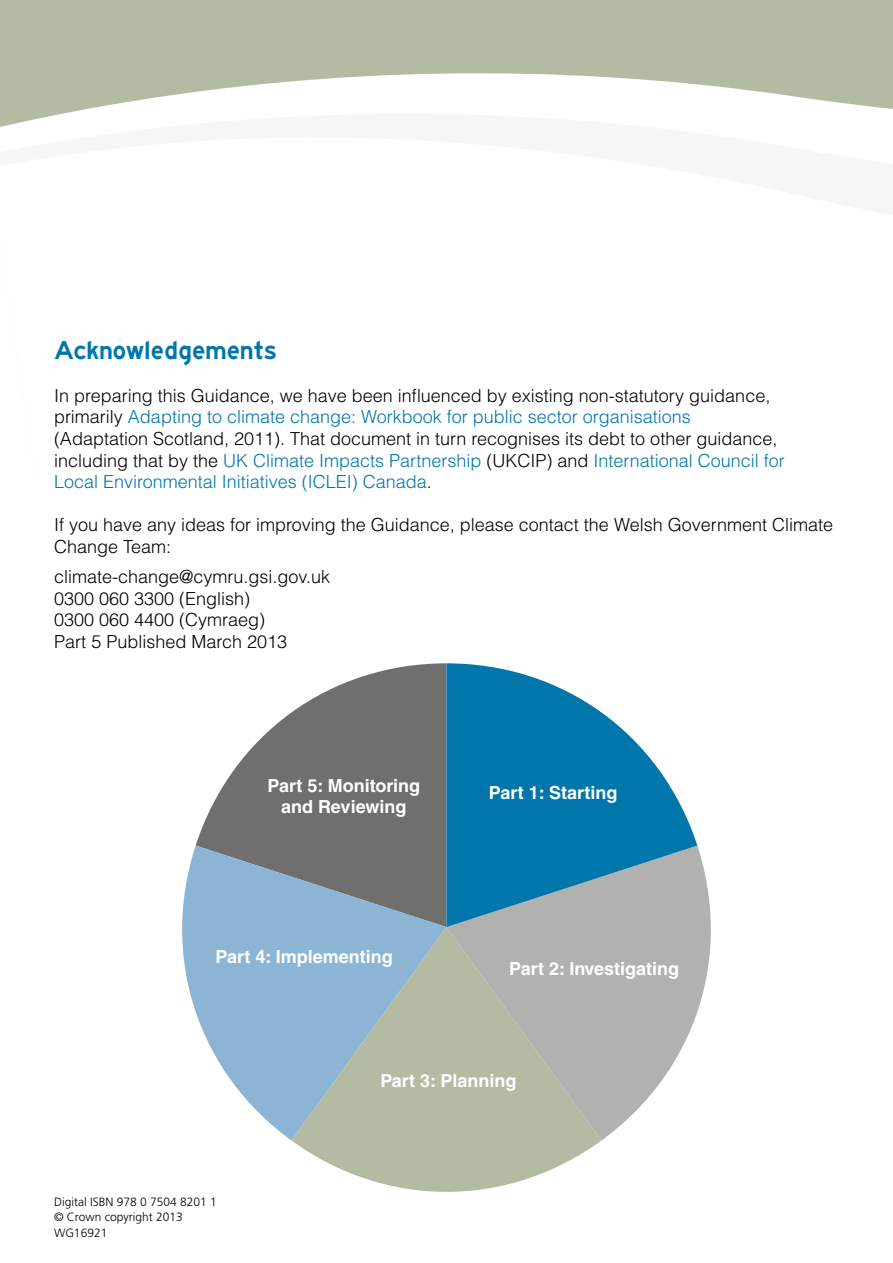
<style>
.page{position:relative;width:893px;height:1263px;background:#fff}
.page>*{position:absolute;margin:0;border:0;box-sizing:border-box;transform-origin:0 0}
.Main_header{font:24px "traffic 04";color:#0076aa}
.Main_body{font:300 18px/21.6px "Helvetica LT Std";color:#000}
.t1{font:700 18px/21.6px "Helvetica LT Std";color:#fff;text-align:center}
.t2{font:300 12px/14.4px "Frutiger LT Std";color:#000}
.s1{color:#0076aa}
</style>
<div class="page">
<svg style="left:0;top:0;width:893px;height:127px;fill:#b3bca2"></svg>
<svg style="left:196px;top:663px;width:250px;height:182px;fill:#6f6f6e"></svg>
<svg style="left:182px;top:845px;width:264px;height:295px;fill:#8cb4d5"></svg>
<svg style="left:291px;top:927px;width:310px;height:265px;fill:#b3bca2"></svg>
<svg style="left:446px;top:845px;width:265px;height:295px;fill:#b1b1b0"></svg>
<svg style="left:446px;top:663px;width:251px;height:264px;fill:#0076aa"></svg>
<p class="Main_header" style="left:54px;top:335px;width:224px">Acknowledgements</p>
<p class="Main_body" style="left:54px;top:384px;width:732px">In preparing this Guidance, we have been influenced by existing non-statutory guidance, primarily <span class="s1">Adapting to climate change: Workbook for public sector organisations </span>(Adaptation Scotland, 2011). That document in turn recognises its debt to other guidance, including that by the <span class="s1">UK Climate Impacts Partnership</span> (UKCIP) and <span class="s1">International Council for Local Environmental Initiatives (ICLEI) Canada</span>.</p>
<p class="Main_body" style="left:54px;top:514px;width:781px">If you have any ideas for improving the Guidance, please contact the Welsh Government Climate<br>Change Team:</p>
<p class="Main_body" style="left:54px;top:566px;width:278px">climate-change@cymru.gsi.gov.uk</p>
<p class="Main_body" style="left:54px;top:587px;width:198px">0300 060 3300 (English)</p>
<p class="Main_body" style="left:54px;top:609px;width:213px">0300 060 4400 (Cymraeg)</p>
<p class="Main_body" style="left:54px;top:630px;width:235px">Part 5 Published March 2013</p>
<p class="t1" style="left:268px;top:774px;width:154px">Part 5: Monitoring and Reviewing</p>
<p class="t1" style="left:216px;top:946px;width:179px">Part 4: Implementing</p>
<p class="t1" style="left:489px;top:781px;width:130px">Part 1: Starting</p>
<p class="t1" style="left:509px;top:957px;width:172px">Part 2: Investigating</p>
<p class="t2" style="left:54px;top:1195px;width:164px">Digital ISBN 978 0 7504 8201 1 © Crown copyright 2013</p>
<p class="t2" style="left:54px;top:1226px;width:55px">WG16921</p>
<p class="t1" style="left:380px;top:1070px;width:138px">Part 3: Planning</p>
</div>
